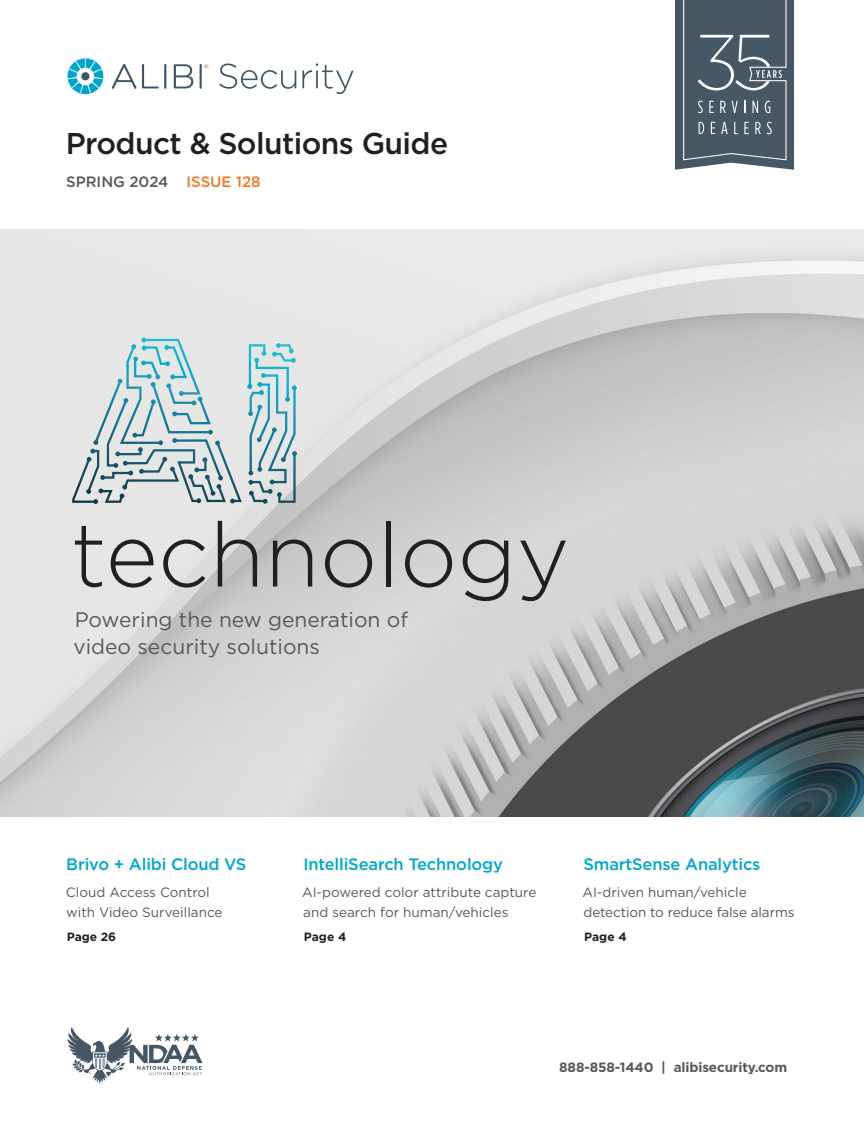
<style>
.page{position:relative;width:864px;height:1134px;background:#fff}
.page>*{position:absolute;margin:0;border:0;box-sizing:border-box;transform-origin:0 0}
.Primary_Headline__Left{font:300 90px "Gotham";color:#231f20}
.Primary_Headline__Left-2{font:500 30px "Gotham";letter-spacing:-.02em;color:#231f20}
.Primary_Headline__Left-3{font:21px/27px "Gotham";color:#57585a}
.Primary_Headline__Left-4{font:500 16.5px "Gotham";letter-spacing:-.01em;color:#00a7cf}
.Primary_Headline__Left-5{font:500 15px "Gotham";color:#57585a}
.Primary_Headline__Left-6{font:13.5px/19.5px "Gotham";color:#57585a}
.Primary_Headline__Left-7{font:700 13.5px "Gotham";letter-spacing:-.01em;color:#57585a}
.Primary_Headline__Left-8{font:700 12px "Gotham";color:#231f20}
.s1{color:#f07622}
</style>
<div class="page">
<img style="left:0;top:230px;width:864px;height:586px">
<svg style="left:120px;top:338px;width:176px;height:143px"></svg>
<svg style="left:675px;top:0;width:119px;height:170px"></svg>
<svg style="left:112px;top:64px;width:47px;height:25px"></svg>
<hr style="left:164px;top:64px;width:2px;height:25px;background:#3f5465">
<svg style="left:174px;top:64px;width:19px;height:24px"></svg>
<hr style="left:200px;top:64px;width:2px;height:25px;background:#3f5465">
<svg style="left:204px;top:64px;width:5px;height:5px"></svg>
<svg style="left:219px;top:64px;width:77px;height:25px"></svg>
<svg style="left:302px;top:63px;width:51px;height:31px"></svg>
<svg style="left:68px;top:58px;width:35px;height:36px"></svg>
<svg style="left:67px;top:1027px;width:136px;height:57px"></svg>
<p class="Primary_Headline__Left-2" style="left:66px;top:124px;width:384px">Product &amp; Solutions Guide</p>
<p class="Primary_Headline__Left-5" style="left:66px;top:172px;width:196px">SPRING 2024 <span class="s1">ISSUE 128</span></p>
<p class="Primary_Headline__Left" style="left:71px;top:498px;width:500px">technology</p>
<p class="Primary_Headline__Left-3" style="left:73px;top:606px;width:336px">Powering the new generation of video security solutions</p>
<p class="Primary_Headline__Left-4" style="left:66px;top:854px;width:182px">Brivo + Alibi Cloud VS</p>
<p class="Primary_Headline__Left-6" style="left:66px;top:883px;width:158px">Cloud Access Control with Video Surveillance</p>
<p class="Primary_Headline__Left-8" style="left:67px;top:929px;width:51px">Page 26</p>
<p class="Primary_Headline__Left-4" style="left:303px;top:854px;width:201px">IntelliSearch Technology</p>
<p class="Primary_Headline__Left-6" style="left:302px;top:883px;width:236px">AI-powered color attribute capture and search for human/vehicles</p>
<p class="Primary_Headline__Left-8" style="left:304px;top:929px;width:44px">Page 4</p>
<p class="Primary_Headline__Left-4" style="left:584px;top:854px;width:179px">SmartSense Analytics</p>
<p class="Primary_Headline__Left-6" style="left:582px;top:883px;width:214px">AI-driven human/vehicle detection to reduce false alarms</p>
<p class="Primary_Headline__Left-8" style="left:584px;top:929px;width:44px">Page 4</p>
<p class="Primary_Headline__Left-7" style="left:559px;top:1058px;width:229px">888-858-1440 | alibisecurity.com</p>
</div>
